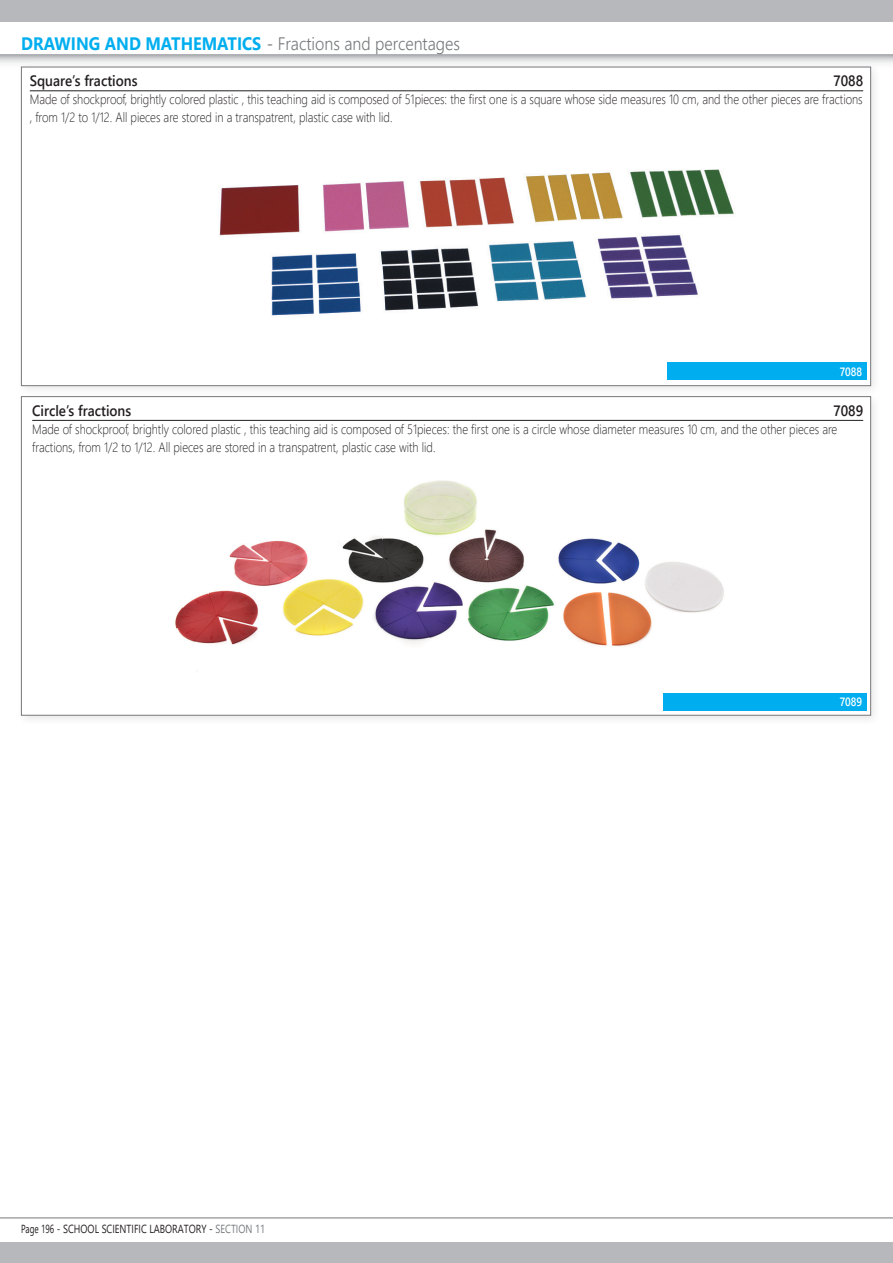
<style>
.page{position:relative;width:893px;height:1263px;background:#fff}
.page>*{position:absolute;margin:0;border:0;box-sizing:border-box;transform-origin:0 0}
.t1{font:300 18px "Segoe UI";color:#76787b;scale:.9 1}
.t2{font:600 15px "Segoe UI";color:#231f20;scale:.9 1}
.t3{font:300 13.5px/18px "Segoe UI";color:#231f20;scale:.85 1}
.t4{font:600 12px "Segoe UI";color:#fff;scale:.85 1}
.t5{font:11.7px "Segoe UI";color:#231f20;scale:.7 1}
.s1{font-weight:700;color:#00aeef}
.s2{font-weight:400}
.s3{color:#76787b}
</style>
<div class="page">
<svg style="left:0;top:55px;width:893px;height:9px;background:#d1d2d4"></svg>
<div style="left:0;top:0;width:893px;height:21px;background:#b7b8bb"></div>
<hr style="left:0;top:1218px;width:893px;height:1px;background:#76787b">
<div style="left:0;top:1242px;width:893px;height:21px;background:#b7b8bb"></div>
<div style="left:16px;top:62px;width:866px;height:335px;background:#231f20;opacity:.1"></div>
<div style="left:21px;top:67px;width:850px;height:319px;background:#fff;border:1px solid #76787b"></div>
<div style="left:16px;top:391px;width:866px;height:335px;background:#231f20;opacity:.1"></div>
<div style="left:21px;top:396px;width:850px;height:319px;background:#fff;border:1px solid #76787b"></div>
<div style="left:667px;top:363px;width:199px;height:17px;background:#00aeef"></div>
<div style="left:663px;top:693px;width:203px;height:17px;background:#00aeef"></div>
<img style="left:219px;top:169px;width:515px;height:147px">
<img style="left:175px;top:480px;width:549px;height:167px">
<hr style="left:30px;top:91px;width:833px;height:1px;background:#231f20">
<hr style="left:32px;top:420px;width:831px;height:1px;background:#231f20">
<p class="t1" style="left:21px;top:26px;width:489px"><span class="s1">DRAWING AND MATHEMATICS</span> <span class="s2">-</span> Fractions and percentages</p>
<p class="t2" style="left:30px;top:67px;width:121px">Square’s fractions</p>
<p class="t2" style="left:833px;top:67px;width:35px">7088</p>
<p class="t3" style="left:30px;top:89px;width:981px">Made of shockproof, brightly colored plastic , this teaching aid is composed of 51pieces: the first one is a square whose side measures 10 cm, and the other pieces are fractions , from 1/2 to 1/12. All pieces are stored in a transpatrent, plastic case with lid.</p>
<p class="t4" style="left:840px;top:360px;width:28px">7088</p>
<p class="t2" style="left:32px;top:396px;width:112px">Circle’s fractions</p>
<p class="t2" style="left:833px;top:396px;width:35px">7089</p>
<p class="t3" style="left:32px;top:419px;width:949px">Made of shockproof, brightly colored plastic , this teaching aid is composed of 51pieces: the first one is a circle whose diameter measures 10 cm, and the other pieces are fractions, from 1/2 to 1/12. All pieces are stored in a transpatrent, plastic case with lid.</p>
<p class="t5" style="left:21px;top:1217px;width:350px">Page 196 - SCHOOL SCIENTIFIC LABORATORY - <span class="s3">SECTION 11</span></p>
<p class="t4" style="left:840px;top:690px;width:28px">7089</p>
</div>
